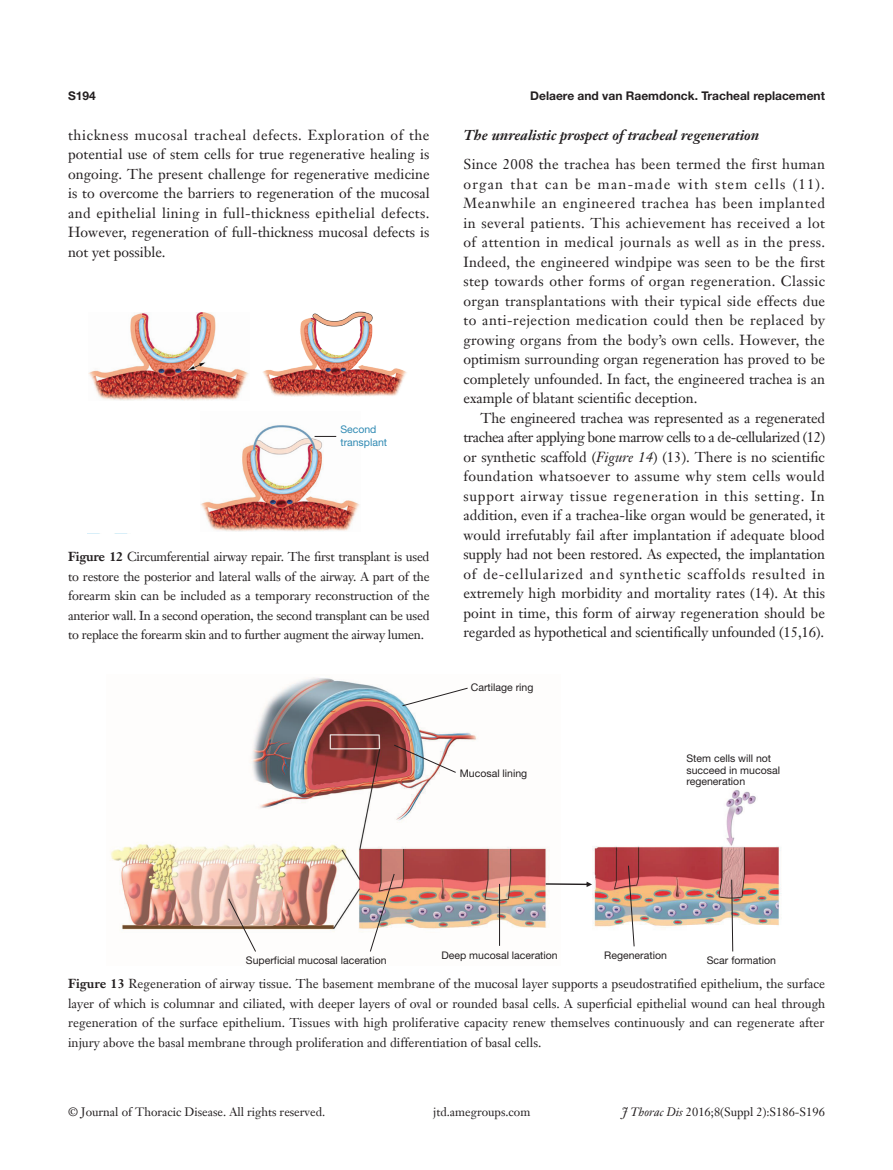
<style>
.page{position:relative;width:893px;height:1170px;background:#fff}
.page>*{position:absolute;margin:0;border:0;box-sizing:border-box;transform-origin:0 0}
.t1{font:14.25px/19.5px "Janson Text LT";color:#231f20;text-align:justify}
.t2{font:italic 700 14.25px "Janson Text LT";color:#231f20}
.t3{font:12.75px/19.5px "Janson Text LT";letter-spacing:-.01em;color:#231f20;text-align:justify}
.t4{font:12px "Janson Text LT";color:#231f20}
.t5{font:700 12px "Helvetica Neue LT Pro";color:#231f20}
.t6{font:10.5px/11.7px "Helvetica Neue LT Pro";color:#231f20}
.t7{font:10.5px/13.5px "Helvetica Neue LT Pro";color:#308ab3}
.s1{font-style:italic}
.s2{font-weight:700}
</style>
<div class="page">
<img style="left:89px;top:313px;width:160px;height:87px">
<img style="left:200px;top:425px;width:160px;height:106px">
<img style="left:263px;top:311px;width:144px;height:85px">
<svg style="left:315px;top:436px;width:21px;height:1px"></svg>
<img style="left:592px;top:790px;width:189px;height:161px">
<img style="left:110px;top:677px;width:440px;height:275px">
<svg style="left:546px;top:881px;width:46px;height:6px"></svg>
<svg style="left:402px;top:687px;width:66px;height:19px"></svg>
<svg style="left:394px;top:744px;width:62px;height:29px"></svg>
<svg style="left:228px;top:898px;width:28px;height:53px"></svg>
<img style="left:370px;top:873px;width:25px;height:78px">
<hr style="left:499px;top:883px;width:1px;height:62px;background:#231f20">
<svg style="left:628px;top:865px;width:7px;height:81px"></svg>
<svg style="left:731px;top:879px;width:2px;height:72px"></svg>
<p class="t5" style="left:68px;top:88px;width:29px">S194</p>
<p class="t5" style="left:530px;top:88px;width:296px">Delaere and van Raemdonck. Tracheal replacement</p>
<p class="t1" style="left:68px;top:125px;width:363px">thickness mucosal tracheal defects. Exploration of the potential use of stem cells for true regenerative healing is ongoing. The present challenge for regenerative medicine is to overcome the barriers to regeneration of the mucosal and epithelial lining in full-thickness epithelial defects.<br>However, regeneration of full-thickness mucosal defects is not yet possible.</p>
<p class="t2" style="left:463px;top:126px;width:297px">The unrealistic prospect of tracheal regeneration</p>
<p class="t1" style="left:463px;top:154px;width:363px">Since 2008 the trachea has been termed the first human organ that can be man-made with stem cells (11).<br>Meanwhile an engineered trachea has been implanted in several patients. This achievement has received a lot of attention in medical journals as well as in the press.<br>Indeed, the engineered windpipe was seen to be the first step towards other forms of organ regeneration. Classic organ transplantations with their typical side effects due to anti-rejection medication could then be replaced by growing organs from the body’s own cells. However, the optimism surrounding organ regeneration has proved to be completely unfounded. In fact, the engineered trachea is an example of blatant scientific deception.</p>
<p class="t1" style="left:463px;top:408px;width:363px;text-indent:17px">The engineered trachea was represented as a regenerated trachea after applying bone marrow cells to a de-cellularized (12) or synthetic scaffold (<span class="s1">Figure 14</span>) (13). There is no scientific foundation whatsoever to assume why stem cells would support airway tissue regeneration in this setting. In addition, even if a trachea-like organ would be generated, it would irrefutably fail after implantation if adequate blood supply had not been restored. As expected, the implantation of de-cellularized and synthetic scaffolds resulted in extremely high morbidity and mortality rates (14). At this point in time, this form of airway regeneration should be regarded as hypothetical and scientifically unfounded (15,16).</p>
<p class="t7" style="left:340px;top:422px;width:48px">Second transplant</p>
<p class="t3" style="left:68px;top:546px;width:363px"><span class="s2">Figure 12</span> Circumferential airway repair. The first transplant is used to restore the posterior and lateral walls of the airway. A part of the forearm skin can be included as a temporary reconstruction of the anterior wall. In a second operation, the second transplant can be used to replace the forearm skin and to further augment the airway lumen.</p>
<p class="t6" style="left:471px;top:681px;width:64px">Cartilage ring</p>
<p class="t6" style="left:460px;top:767px;width:69px">Mucosal lining</p>
<p class="t6" style="left:686px;top:752px;width:95px">Stem cells will not succeed in mucosal regeneration</p>
<p class="t6" style="left:246px;top:954px;width:142px">Superficial mucosal laceration</p>
<p class="t6" style="left:441px;top:948px;width:118px">Deep mucosal laceration</p>
<p class="t6" style="left:604px;top:948px;width:64px">Regeneration</p>
<p class="t6" style="left:707px;top:954px;width:71px">Scar formation</p>
<p class="t3" style="left:68px;top:973px;width:759px"><span class="s2">Figure 13</span> Regeneration of airway tissue. The basement membrane of the mucosal layer supports a pseudostratified epithelium, the surface layer of which is columnar and ciliated, with deeper layers of oval or rounded basal cells. A superficial epithelial wound can heal through regeneration of the surface epithelium. Tissues with high proliferative capacity renew themselves continuously and can regenerate after injury above the basal membrane through proliferation and differentiation of basal cells.</p>
<p class="t4" style="left:68px;top:1104px;width:259px">© Journal of Thoracic Disease. All rights reserved.</p>
<p class="t4" style="left:433px;top:1104px;width:99px">jtd.amegroups.com</p>
<p class="t4" style="left:622px;top:1104px;width:205px"><span class="s1">J Thorac Dis</span> 2016;8(Suppl 2):S186-S196</p>
</div>
